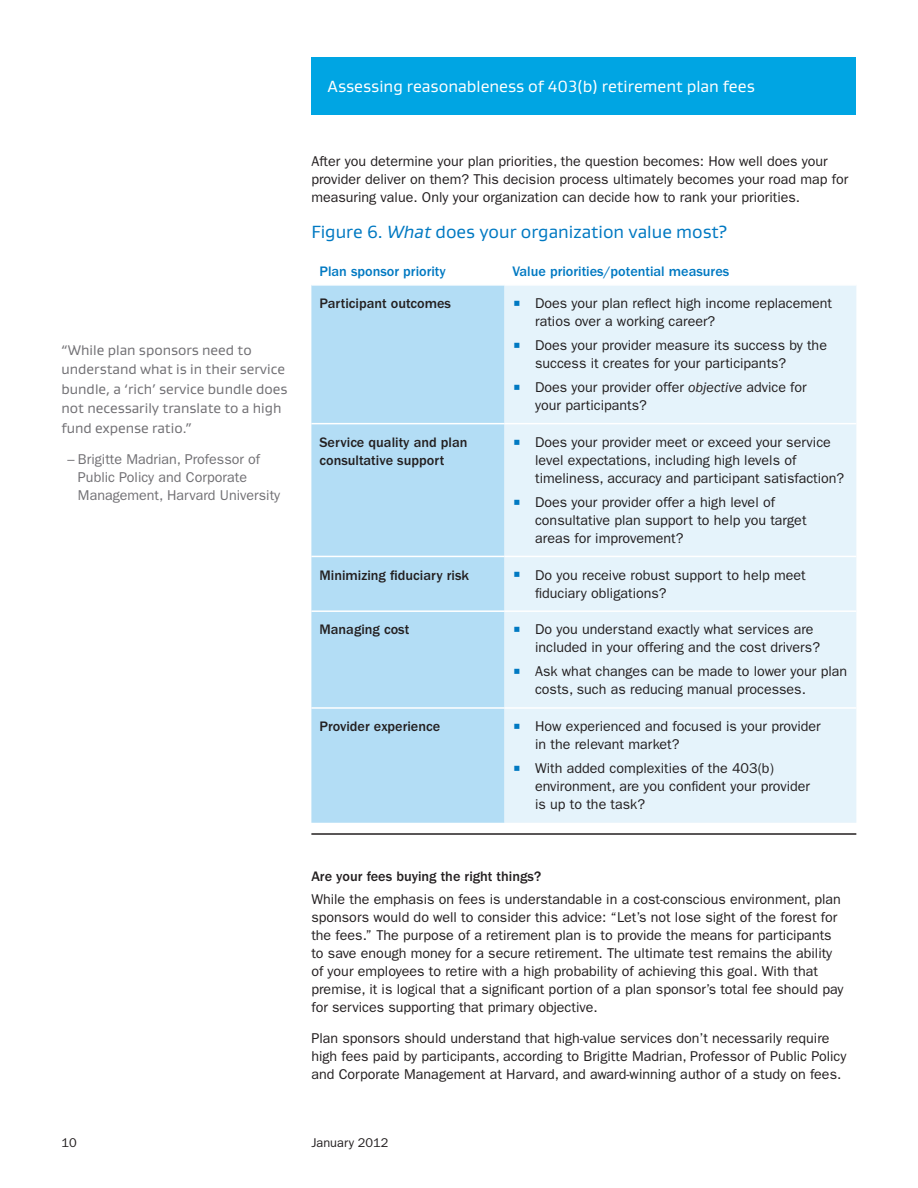
<style>
.page{position:relative;width:918px;height:1188px;background:#fff}
.page>*{position:absolute;margin:0;border:0;box-sizing:border-box;transform-origin:0 0}
.t1{font:18px "Gustan";color:#0079c2}
.t2{font:16.5px "Gustan";color:#fff}
.t3{font:14.25px/18px "ITC Franklin Gothic Std";color:#231f20}
.t4{font:500 14.25px/18px "ITC Franklin Gothic Std";color:#231f20}
.t5{font:14.25px/19.5px "Gustan";color:#717074}
.t6{font:14.25px/18px "ITC Franklin Gothic Std";color:#717074}
.t7{font:500 14.25px "ITC Franklin Gothic Std";color:#0079c2}
.t8{font:12.75px "ITC Franklin Gothic Std";color:#231f20}
.s1{font-style:italic}
</style>
<div class="page">
<div style="left:311px;top:57px;width:545px;height:58px;background:#00a5e3"></div>
<hr style="left:311px;top:833px;width:545px;height:2px;background:#231f20">
<div style="left:311px;top:286px;width:194px;height:537px;background:#b3ddf5"></div>
<div style="left:505px;top:286px;width:351px;height:537px;background:#e5f3fb"></div>
<hr style="left:311px;top:423px;width:194px;height:1px;background:#fff">
<hr style="left:311px;top:556px;width:194px;height:1px;background:#fff">
<hr style="left:311px;top:610px;width:194px;height:2px;background:#fff">
<hr style="left:311px;top:707px;width:194px;height:2px;background:#fff">
<hr style="left:505px;top:423px;width:351px;height:1px;background:#fff">
<hr style="left:505px;top:556px;width:351px;height:1px;background:#fff">
<hr style="left:505px;top:610px;width:351px;height:2px;background:#fff">
<hr style="left:505px;top:707px;width:351px;height:2px;background:#fff">
<svg style="left:515px;top:301px;width:5px;height:5px"></svg>
<svg style="left:515px;top:343px;width:5px;height:5px"></svg>
<svg style="left:515px;top:385px;width:5px;height:5px"></svg>
<svg style="left:515px;top:439px;width:5px;height:6px"></svg>
<svg style="left:515px;top:499px;width:5px;height:6px"></svg>
<svg style="left:515px;top:572px;width:5px;height:5px"></svg>
<svg style="left:515px;top:627px;width:5px;height:5px"></svg>
<svg style="left:515px;top:669px;width:5px;height:5px"></svg>
<svg style="left:515px;top:724px;width:5px;height:5px"></svg>
<svg style="left:515px;top:766px;width:5px;height:5px"></svg>
<p class="t5" style="left:61px;top:340px;width:227px">“While plan sponsors need to understand what is in their service bundle, a ‘rich’ service bundle does not necessarily translate to a high fund expense ratio.”</p>
<p class="t6" style="left:78px;top:450px;width:204px;text-indent:-11px">– Brigitte Madrian, Professor of<br>Public Policy and Corporate<br>Management, Harvard University</p>
<p class="t2" style="left:328px;top:75px;width:429px">Assessing reasonableness of 403(b) retirement plan fees</p>
<p class="t3" style="left:311px;top:152px;width:539px">After you determine your plan priorities, the question becomes: How well does your provider deliver on them? This decision process ultimately becomes your road map for measuring value. Only your organization can decide how to rank your priorities.</p>
<p class="t1" style="left:311px;top:220px;width:418px">Figure 6. <span class="s1">What</span> does your organization value most?</p>
<p class="t7" style="left:320px;top:263px;width:128px">Plan sponsor priority</p>
<p class="t7" style="left:513px;top:263px;width:218px">Value priorities/potential measures</p>
<p class="t4" style="left:320px;top:295px;width:133px">Participant outcomes</p>
<p class="t3" style="left:535px;top:294px;width:298px">Does your plan reflect high income replacement ratios over a working career?</p>
<p class="t3" style="left:535px;top:336px;width:293px">Does your provider measure its success by the success it creates for your participants?</p>
<p class="t3" style="left:535px;top:378px;width:273px">Does your provider offer <span class="s1">objective</span> advice for your participants?</p>
<p class="t4" style="left:319px;top:433px;width:149px">Service quality and plan consultative support</p>
<p class="t3" style="left:535px;top:433px;width:311px">Does your provider meet or exceed your service level expectations, including high levels of timeliness, accuracy and participant satisfaction?</p>
<p class="t3" style="left:535px;top:493px;width:273px">Does your provider offer a high level of consultative plan support to help you target areas for improvement?</p>
<p class="t4" style="left:319px;top:566px;width:151px">Minimizing fiduciary risk</p>
<p class="t3" style="left:535px;top:566px;width:272px">Do you receive robust support to help meet fiduciary obligations?</p>
<p class="t4" style="left:319px;top:621px;width:91px">Managing cost</p>
<p class="t3" style="left:535px;top:621px;width:286px">Do you understand exactly what services are included in your offering and the cost drivers?</p>
<p class="t3" style="left:535px;top:663px;width:314px">Ask what changes can be made to lower your plan costs, such as reducing manual processes.</p>
<p class="t4" style="left:319px;top:718px;width:122px">Provider experience</p>
<p class="t3" style="left:535px;top:718px;width:287px">How experienced and focused is your provider in the relevant market?</p>
<p class="t3" style="left:535px;top:760px;width:276px">With added complexities of the 403(b) environment, are you confident your provider is up to the task?</p>
<p class="t4" style="left:311px;top:868px;width:231px">Are your fees buying the right things?</p>
<p class="t3" style="left:311px;top:890px;width:534px">While the emphasis on fees is understandable in a cost-conscious environment, plan sponsors would do well to consider this advice: “Let’s not lose sight of the forest for the fees.” The purpose of a retirement plan is to provide the means for participants to save enough money for a secure retirement. The ultimate test remains the ability of your employees to retire with a high probability of achieving this goal. With that premise, it is logical that a significant portion of a plan sponsor’s total fee should pay for services supporting that primary objective.</p>
<p class="t3" style="left:311px;top:1030px;width:537px">Plan sponsors should understand that high-value services don’t necessarily require high fees paid by participants, according to Brigitte Madrian, Professor of Public Policy and Corporate Management at Harvard, and award-winning author of a study on fees.</p>
<p class="t8" style="left:62px;top:1135px;width:17px">10</p>
<p class="t8" style="left:311px;top:1135px;width:79px">January 2012</p>
</div>
